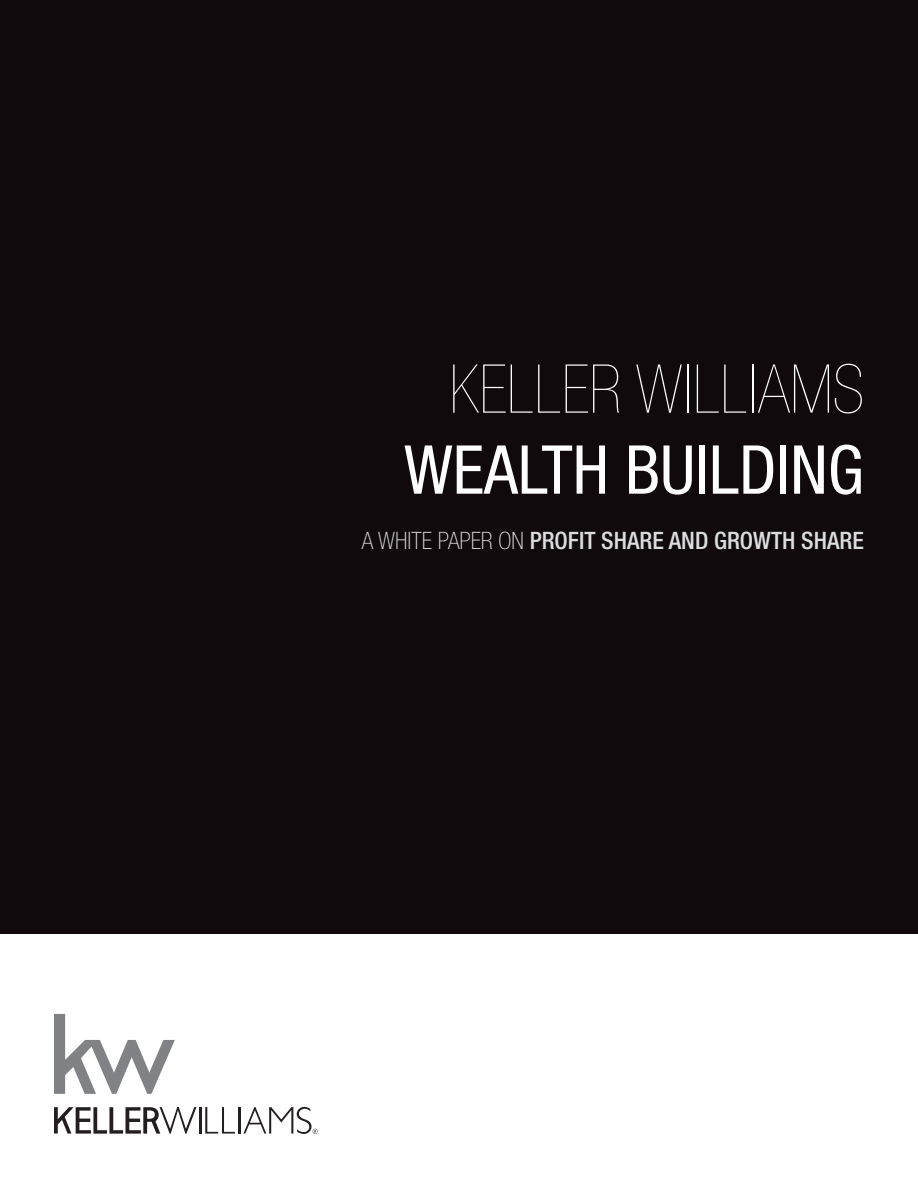
<style>
.page{position:relative;width:918px;height:1188px;background:#fff}
.page>*{position:absolute;margin:0;border:0;box-sizing:border-box;transform-origin:0 0}
.t1{font:200 condensed 67.5px "Helvetica Neue LT Std";color:#fff}
.t2{font:condensed 67.5px "Helvetica Neue LT Std";color:#fff}
.t3{font:500 condensed 24px "Helvetica Neue LT Std";color:#dcdddf}
.s1{font-weight:100}
</style>
<div class="page">
<div style="left:0;top:0;width:918px;height:933px;background:#110a0c"></div>
<svg style="left:205px;top:1107px;width:30px;height:27px"></svg>
<hr style="left:239px;top:1107px;width:2px;height:27px;background:#231f20">
<hr style="left:199px;top:1107px;width:3px;height:27px;background:#231f20">
<svg style="left:243px;top:1107px;width:75px;height:27px"></svg>
<svg style="left:54px;top:1107px;width:142px;height:27px"></svg>
<svg style="left:54px;top:1014px;width:121px;height:80px"></svg>
<h1 class="t1" style="left:449px;top:352px;width:416px">KELLER WILLIAMS</h1>
<h1 class="t2" style="left:404px;top:431px;width:461px">WEALTH BUILDING</h1>
<p class="t3" style="left:362px;top:527px;width:504px"><span class="s1">A WHITE PAPER ON</span> PROFIT SHARE AND GROWTH SHARE</p>
</div>
